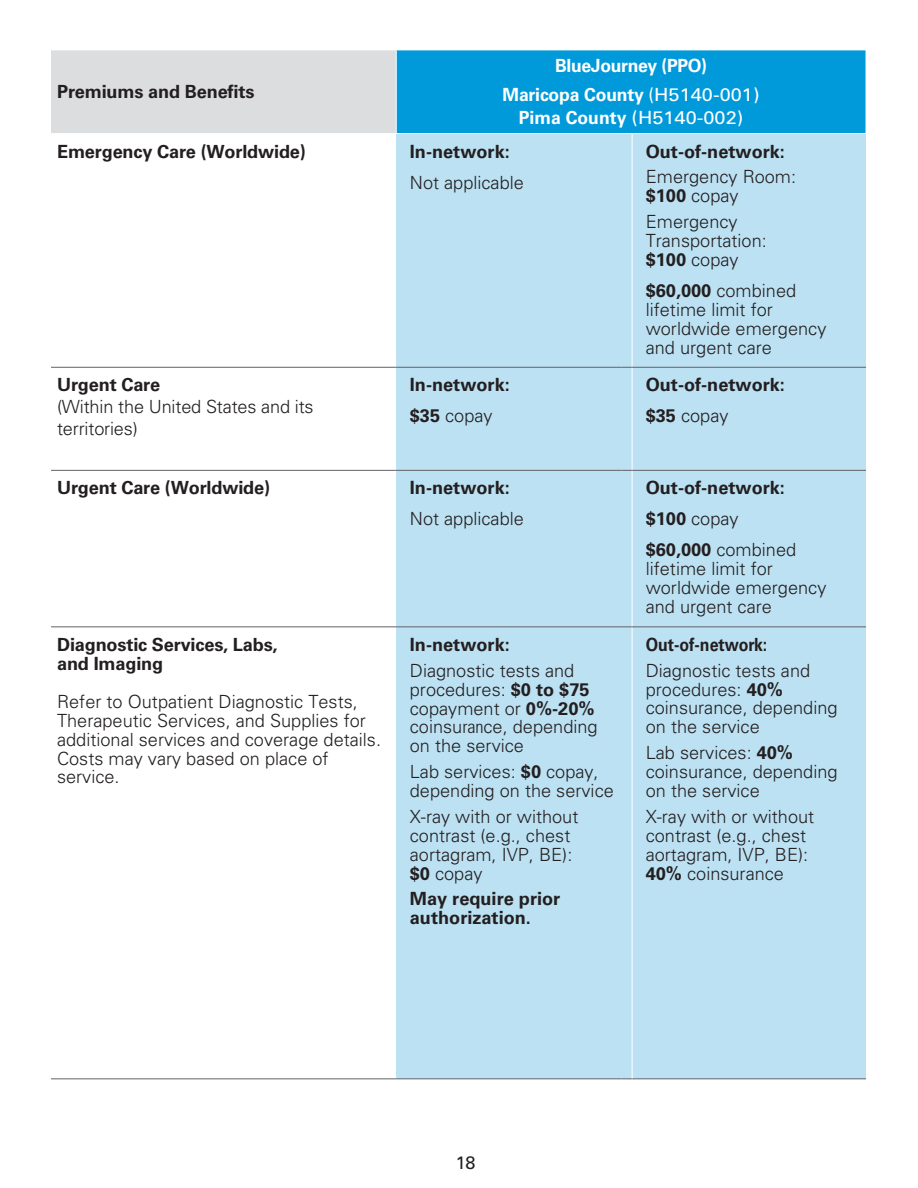
<style>
.page{position:relative;width:918px;height:1188px;background:#fff}
.page>*{position:absolute;margin:0;border:0;box-sizing:border-box;transform-origin:0 0}
.t1{font:300 18.15px/18.9px "Univers LT Pro 45";color:#231f20}
.t2{font:700 18.15px/18.9px "Univers LT Pro 65";color:#231f20}
.t3{font:700 18.15px "Univers LT Pro 65";letter-spacing:-.015em;color:#fff}
.t4{font:18.15px "Univers LT Pro 55 Roman";color:#fff;scale:1.1 1}
.t5{font:700 18.15px "Univers LT Pro 65";color:#231f20;scale:.88 1}
.t6{font:18px "Univers LT Pro 55 Roman";color:#231f20}
.s1{font-family:"Univers LT Pro 55 Roman";font-weight:400}
.s2{font-family:"Univers LT Pro 65";font-weight:700}
.s3{font-family:"Univers LT Pro";font-stretch:condensed}
</style>
<div class="page">
<div style="left:51px;top:50px;width:345px;height:84px;background:#dcdddf"></div>
<div style="left:396px;top:50px;width:470px;height:84px;background:#009ada"></div>
<hr style="left:51px;top:50px;width:345px;height:1px;background:#fff">
<hr style="left:396px;top:50px;width:225px;height:1px;background:#fff">
<hr style="left:632px;top:50px;width:234px;height:1px;background:#fff">
<hr style="left:396px;top:50px;width:1px;height:83px;background:#fff">
<div style="left:396px;top:134px;width:236px;height:233px;background:#bce1f3"></div>
<div style="left:632px;top:134px;width:234px;height:233px;background:#bce1f3"></div>
<div style="left:396px;top:367px;width:236px;height:103px;background:#bce1f3"></div>
<div style="left:632px;top:367px;width:234px;height:103px;background:#bce1f3"></div>
<div style="left:396px;top:470px;width:236px;height:157px;background:#bce1f3"></div>
<div style="left:632px;top:470px;width:234px;height:157px;background:#bce1f3"></div>
<div style="left:396px;top:627px;width:236px;height:452px;background:#bce1f3"></div>
<div style="left:632px;top:627px;width:234px;height:452px;background:#bce1f3"></div>
<hr style="left:51px;top:367px;width:345px;height:1px;background:#636366">
<hr style="left:51px;top:470px;width:345px;height:1px;background:#636366">
<hr style="left:51px;top:626px;width:345px;height:1px;background:#636366">
<hr style="left:51px;top:1078px;width:345px;height:1px;background:#636366">
<hr style="left:396px;top:1078px;width:225px;height:1px;background:#636366">
<hr style="left:632px;top:1078px;width:234px;height:1px;background:#636366">
<hr style="left:51px;top:133px;width:345px;height:1px;background:#fff">
<hr style="left:396px;top:133px;width:225px;height:1px;background:#fff">
<hr style="left:632px;top:133px;width:234px;height:1px;background:#fff">
<hr style="left:632px;top:627px;width:1px;height:451px;background:#fff">
<hr style="left:632px;top:134px;width:1px;height:233px;background:#fff">
<hr style="left:396px;top:367px;width:225px;height:1px;background:#636366">
<hr style="left:632px;top:368px;width:1px;height:102px;background:#fff">
<hr style="left:632px;top:367px;width:234px;height:1px;background:#636366">
<hr style="left:396px;top:470px;width:225px;height:1px;background:#636366">
<hr style="left:396px;top:626px;width:225px;height:1px;background:#636366">
<hr style="left:632px;top:471px;width:1px;height:155px;background:#fff">
<hr style="left:632px;top:470px;width:234px;height:1px;background:#636366">
<hr style="left:632px;top:626px;width:234px;height:1px;background:#636366">
<p class="t2" style="left:57px;top:82px;width:199px">Premiums and Benefits</p>
<p class="t3" style="left:555px;top:53px;width:153px">BlueJourney (PPO)</p>
<p class="t3" style="left:503px;top:82px;width:259px">Maricopa County <span class="s1">(H5140-001)</span></p>
<p class="t4" style="left:519px;top:105px;width:206px"><span class="s2">Pima County</span> (H5140-002)</p>
<p class="t2" style="left:57px;top:141px;width:250px">Emergency Care (Worldwide)</p>
<p class="t2" style="left:410px;top:141px;width:101px">In-network:</p>
<p class="t1" style="left:410px;top:172px;width:116px">Not applicable</p>
<p class="t2" style="left:646px;top:141px;width:141px">Out-of-network:</p>
<p class="t1" style="left:646px;top:167px;width:152px">Emergency Room: <span class="s2">$100</span> copay</p>
<p class="t1" style="left:646px;top:212px;width:123px">Emergency<br>Transportation: <span class="s2">$100</span> copay</p>
<p class="t1" style="left:646px;top:281px;width:182px"><span class="s2">$60,000</span> combined lifetime limit for worldwide emergency and urgent care</p>
<p class="t2" style="left:57px;top:375px;width:105px">Urgent Care</p>
<p class="t1" style="left:57px;top:395px;width:258px;line-height:21.8px">(Within the United States and its territories)</p>
<p class="t2" style="left:410px;top:375px;width:101px">In-network:</p>
<p class="t1" style="left:410px;top:406px;width:84px"><span class="s2">$35</span> copay</p>
<p class="t2" style="left:646px;top:375px;width:141px">Out-of-network:</p>
<p class="t1" style="left:646px;top:406px;width:84px"><span class="s2">$35</span> copay</p>
<p class="t2" style="left:57px;top:478px;width:215px">Urgent Care (Worldwide)</p>
<p class="t2" style="left:410px;top:478px;width:101px">In-network:</p>
<p class="t1" style="left:410px;top:509px;width:116px">Not applicable</p>
<p class="t2" style="left:646px;top:478px;width:141px">Out-of-network:</p>
<p class="t1" style="left:646px;top:509px;width:94px"><span class="s2">$100</span> copay</p>
<p class="t1" style="left:646px;top:540px;width:182px"><span class="s2">$60,000</span> combined lifetime limit for worldwide emergency and urgent care</p>
<p class="t2" style="left:57px;top:634px;width:222px">Diagnostic Services, Labs, and Imaging</p>
<p class="t1" style="left:57px;top:691px;width:326px">Refer to Outpatient Diagnostic Tests,<br>Therapeutic Services, and Supplies for additional services and coverage details.<br>Costs may vary based on place of service.</p>
<p class="t2" style="left:410px;top:634px;width:101px">In-network:</p>
<p class="t1" style="left:410px;top:660px;width:189px">Diagnostic tests and procedures: <span class="s2">$0 to $75 </span>copayment or <span class="s2">0%-20% </span>coinsu<span class="s3">ran</span>ce, depending on the service</p>
<p class="t1" style="left:410px;top:762px;width:205px">Lab services: <span class="s2">$0</span> copay, depending on the service</p>
<p class="t1" style="left:410px;top:806px;width:170px">X-ray with or without contrast (e.g., chest aortagram, IVP, BE): <span class="s2">$0</span> copay</p>
<p class="t2" style="left:410px;top:889px;width:152px">May require prior authorization.</p>
<p class="t5" style="left:646px;top:632px;width:140px">Out-of-network:</p>
<p class="t1" style="left:646px;top:660px;width:193px">Diagnostic tests and procedures: <span class="s2">40% </span>coinsurance, depending on the service</p>
<p class="t1" style="left:646px;top:743px;width:193px">Lab services: <span class="s2">40% </span>coinsurance, depending on the service</p>
<p class="t1" style="left:646px;top:806px;width:170px">X-ray with or without contrast (e.g., chest aortagram, IVP, BE):<br><span class="s2">40%</span> coinsurance</p>
<p class="t6" style="left:456px;top:1150px;width:21px">18</p>
</div>
